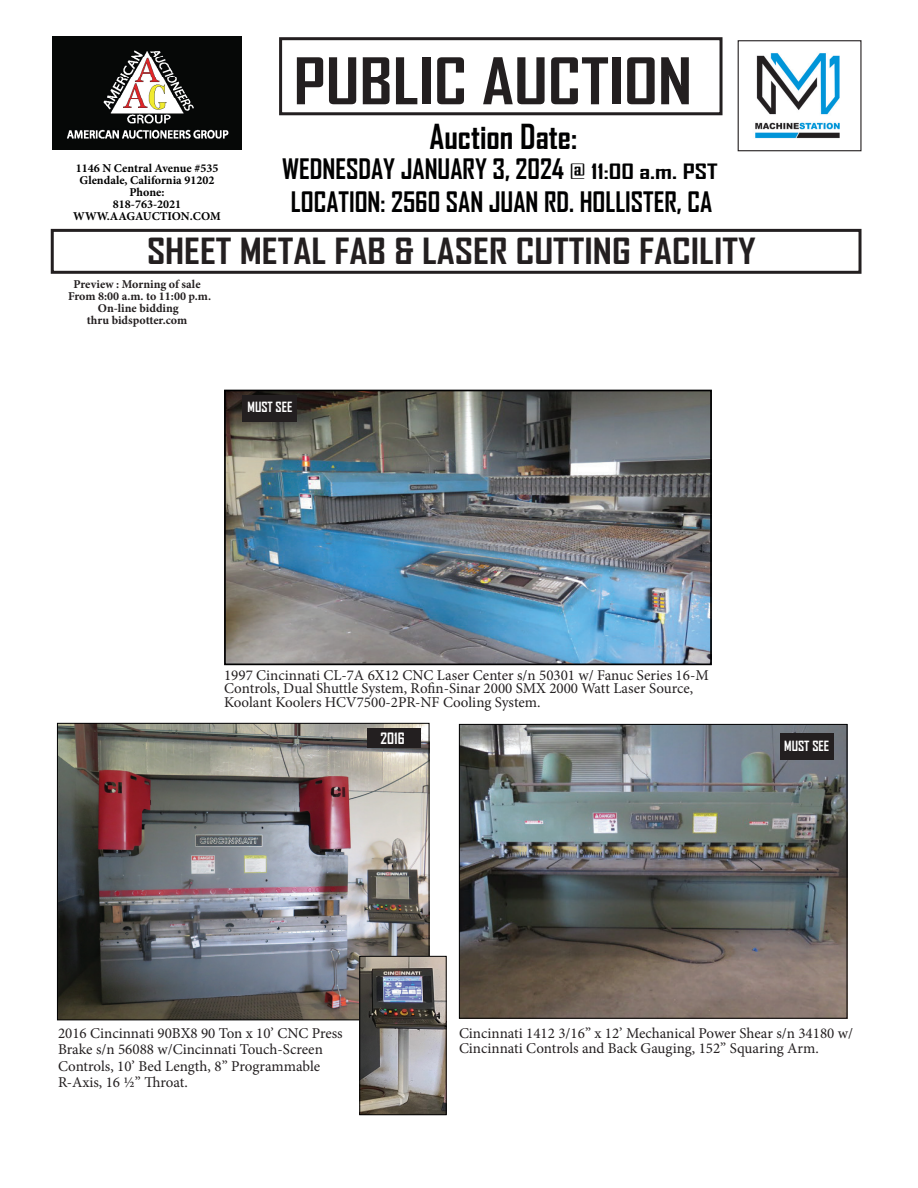
<style>
.page{position:relative;width:918px;height:1188px;background:#fff}
.page>*{position:absolute;margin:0;border:0;box-sizing:border-box;transform-origin:0 0}
.t1{font:700 61.5px "Agency FB";color:#231f20;scale:1.16 1}
.t2{font:700 34.5px "Agency FB";color:#231f20;scale:1.16 1}
.t3{font:700 33px "Agency FB";color:#000001}
.t4{font:700 27px/32.8px "Agency FB";color:#000001;text-align:center}
.t5{font:15px/16.5px "Minion Pro";color:#231f20}
.t6{font:700 15px "Agency FB";color:#fff}
.t7{font:700 13.5px "Agency FB";color:#fff}
.t8{font:700 12px/12px "Minion Pro";color:#000001;text-align:center}
.t9{font:700 12px/12px "Minion Pro";color:#231f20;text-align:center}
.s1{font-size:20.25px}
</style>
<div class="page">
<img style="left:53px;top:37px;width:188px;height:113px">
<div style="left:279px;top:37px;width:444px;height:78px;border:3px solid #231f20"></div>
<div style="left:51px;top:229px;width:811px;height:45px;border:3px solid #231f20"></div>
<img style="left:227px;top:393px;width:482px;height:269px">
<div style="left:224px;top:390px;width:488px;height:275px;border:2px solid #000001"></div>
<img style="left:461px;top:726px;width:384px;height:291px">
<div style="left:459px;top:724px;width:388px;height:295px;border:1px solid #000001"></div>
<img style="left:59px;top:725px;width:368px;height:293px">
<div style="left:57px;top:723px;width:372px;height:297px;border:1px solid #000001"></div>
<div style="left:243px;top:395px;width:54px;height:27px;background:#231f20"></div>
<div style="left:367px;top:728px;width:54px;height:20px;background:#231f20"></div>
<div style="left:780px;top:733px;width:54px;height:27px;background:#231f20"></div>
<img style="left:361px;top:958px;width:84px;height:155px">
<div style="left:359px;top:956px;width:88px;height:159px;border:1px solid #000001"></div>
<img style="left:755px;top:53px;width:85px;height:86px">
<div style="left:738px;top:40px;width:124px;height:111px;border:1px solid #231f20"></div>
<p class="t8" style="left:73px;top:162px;width:149px">1146 N Central Avenue #535<br>Glendale, California 91202<br>Phone:<br>818-763-2021<br>WWW.AAGAUCTION.COM</p>
<h1 class="t1" style="left:294px;top:43px;width:345px">PUBLIC AUCTION</h1>
<h3 class="t3" style="left:429px;top:116px;width:149px">Auction Date:</h3>
<h3 class="t4" style="left:282px;top:152px;width:437px">WEDNESDAY JANUARY 3, 2024 <span class="s1">@ 11:00 a.m. PST<br></span>LOCATION: 2560 SAN JUAN RD. HOLLISTER, CA</h3>
<h2 class="t2" style="left:147px;top:230px;width:526px">SHEET METAL FAB &amp; LASER CUTTING FACILITY</h2>
<p class="t9" style="left:68px;top:278px;width:145px">Preview : Morning of sale<br>From 8:00 a.m. to 11:00 p.m.<br>On-line bidding<br>thru bidspotter.com</p>
<p class="t7" style="left:248px;top:399px;width:46px">MUST SEE</p>
<p class="t5" style="left:224px;top:668px;width:486px;line-height:13.5px">1997 Cincinnati CL-7A 6X12 CNC Laser Center s/n 50301 w/ Fanuc Series 16-M<br>Controls, Dual Shuttle System, Rofin-Sinar 2000 SMX 2000 Watt Laser Source,<br>Koolant Koolers HCV7500-2PR-NF Cooling System.</p>
<p class="t6" style="left:381px;top:729px;width:26px">2016</p>
<p class="t7" style="left:784px;top:737px;width:46px">MUST SEE</p>
<p class="t5" style="left:58px;top:1025px;width:286px">2016 Cincinnati 90BX8 90 Ton x 10’ CNC Press Brake s/n 56088 w/Cincinnati Touch-Screen Controls, 10’ Bed Length, 8” Programmable R-Axis, 16 ½” Throat.</p>
<p class="t5" style="left:459px;top:1026px;width:396px;line-height:15px">Cincinnati 1412 3/16” x 12’ Mechanical Power Shear s/n 34180 w/<br>Cincinnati Controls and Back Gauging, 152” Squaring Arm.</p>
</div>
